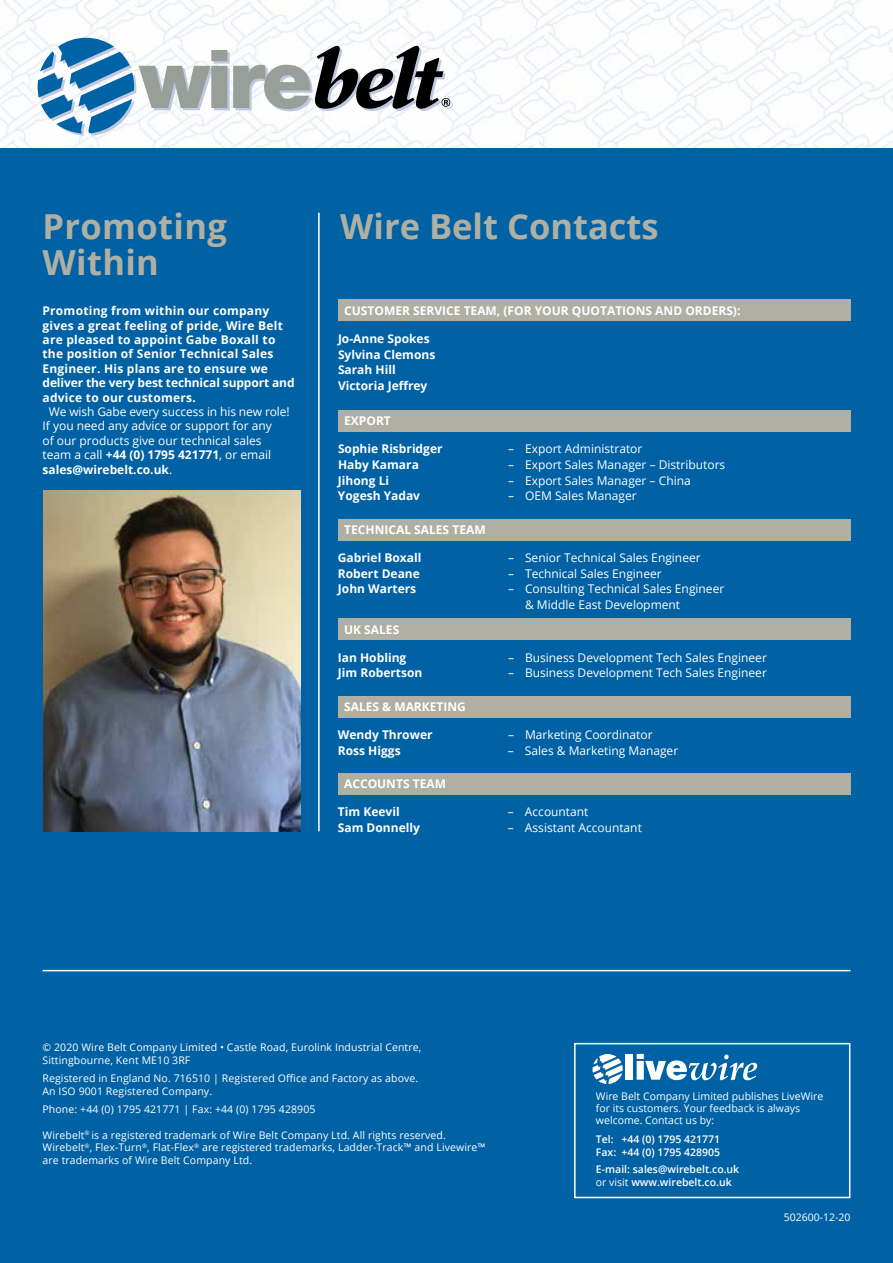
<style>
.page{position:relative;width:893px;height:1263px;background:#fff}
.page>*{position:absolute;margin:0;border:0;box-sizing:border-box;transform-origin:0 0}
.t1{font:700 34.5px/36px "Open Sans";letter-spacing:.005em;color:#afb0a3}
.t2{font:12px/14.4px "Open Sans";color:#fff}
.t3{font:700 12px/15.8px "Open Sans";color:#fff}
.t4{font:700 12px/14.4px "Open Sans";letter-spacing:.02em;color:#fff}
.t5{font:10.5px/12.6px "Open Sans";letter-spacing:.01em;color:#fff}
.t6{font:600 10.5px/13.2px "Open Sans";color:#fff}
.s1{font-weight:700}
.s2{font-weight:400}
</style>
<div class="page">
<img style="left:0;top:0;width:893px;height:149px">
<svg style="left:38px;top:38px;width:415px;height:98px"></svg>
<div style="left:0;top:149px;width:893px;height:1114px;background:#0061a4"></div>
<div style="left:574px;top:1043px;width:276px;height:155px;border:2px solid #fff"></div>
<svg style="left:592px;top:1054px;width:31px;height:30px"></svg>
<div style="left:626px;top:1054px;width:7px;height:26px;background:#fff"></div>
<svg style="left:637px;top:1054px;width:120px;height:26px"></svg>
<img style="left:44px;top:490px;width:257px;height:341px">
<hr style="left:318px;top:213px;width:2px;height:618px;background:#fff">
<div style="left:338px;top:410px;width:512px;height:21px;background:#afb0a3"></div>
<div style="left:338px;top:300px;width:512px;height:21px;background:#afb0a3"></div>
<div style="left:338px;top:519px;width:512px;height:21px;background:#afb0a3"></div>
<div style="left:338px;top:696px;width:512px;height:21px;background:#afb0a3"></div>
<div style="left:338px;top:773px;width:512px;height:22px;background:#afb0a3"></div>
<div style="left:338px;top:619px;width:512px;height:21px;background:#afb0a3"></div>
<hr style="left:43px;top:970px;width:807px;height:1px;background:#fff">
<h1 class="t1" style="left:43px;top:208px;width:186px">Promoting<br>Within</h1>
<p class="t4" style="left:43px;top:303px;width:254px">Promoting from within our company gives a great feeling of pride, Wire Belt are pleased to appoint Gabe Boxall to the position of Senior Technical Sales Engineer. His plans are to ensure we deliver the very best technical support and advice to our customers.</p>
<p class="t2" style="left:43px;top:404px;width:249px;text-indent:6px">We wish Gabe every success in his new role!<br>If you need any advice or support for any<br>of our products give our technical sales team a call <span class="s1">+44 (0) 1795 421771</span>, or email <span class="s1">sales@wirebelt.co.uk</span>.</p>
<h1 class="t1" style="left:340px;top:208px;width:320px">Wire Belt Contacts</h1>
<p class="t3" style="left:344px;top:303px;width:398px">CUSTOMER SERVICE TEAM, (FOR YOUR QUOTATIONS AND ORDERS):</p>
<p class="t3" style="left:338px;top:330px;width:99px">Jo-Anne Spokes<br>Sylvina Clemons<br>Sarah Hill<br>Victoria Jeffrey</p>
<p class="t3" style="left:344px;top:413px;width:48px">EXPORT</p>
<p class="t3" style="left:338px;top:441px;width:106px">Sophie Risbridger</p>
<p class="t2" style="left:508px;top:441px;width:136px">– Export Administrator</p>
<p class="t3" style="left:338px;top:456px;width:82px">Haby Kamara</p>
<p class="t2" style="left:508px;top:457px;width:219px">– Export Sales Manager – Distributors</p>
<p class="t3" style="left:338px;top:472px;width:53px">Jihong Li</p>
<p class="t2" style="left:508px;top:473px;width:184px">– Export Sales Manager – China</p>
<p class="t3" style="left:338px;top:488px;width:84px">Yogesh Yadav</p>
<p class="t2" style="left:508px;top:488px;width:130px">– OEM Sales Manager</p>
<p class="t3" style="left:344px;top:522px;width:143px">TECHNICAL SALES TEAM</p>
<p class="t3" style="left:338px;top:549px;width:85px">Gabriel Boxall</p>
<p class="t2" style="left:508px;top:550px;width:194px">– Senior Technical Sales Engineer</p>
<p class="t3" style="left:338px;top:565px;width:84px">Robert Deane</p>
<p class="t2" style="left:508px;top:566px;width:155px">– Technical Sales Engineer</p>
<p class="t3" style="left:338px;top:581px;width:80px">John Warters</p>
<p class="t2" style="left:525px;top:581px;width:201px;line-height:15.8px;text-indent:-17px">– Consulting Technical Sales Engineer &amp; Middle East Development</p>
<p class="t3" style="left:344px;top:621px;width:57px">UK SALES</p>
<p class="t3" style="left:338px;top:649px;width:70px">Ian Hobling</p>
<p class="t2" style="left:508px;top:650px;width:260px">– Business Development Tech Sales Engineer</p>
<p class="t3" style="left:338px;top:665px;width:86px">Jim Robertson</p>
<p class="t2" style="left:508px;top:665px;width:260px">– Business Development Tech Sales Engineer</p>
<p class="t3" style="left:344px;top:699px;width:123px">SALES &amp; MARKETING</p>
<p class="t3" style="left:338px;top:726px;width:96px">Wendy Thrower</p>
<p class="t2" style="left:508px;top:727px;width:146px">– Marketing Coordinator</p>
<p class="t3" style="left:338px;top:742px;width:64px">Ross Higgs</p>
<p class="t2" style="left:508px;top:743px;width:172px">– Sales &amp; Marketing Manager</p>
<p class="t3" style="left:344px;top:776px;width:103px">ACCOUNTS TEAM</p>
<p class="t3" style="left:338px;top:804px;width:63px">Tim Keevil</p>
<p class="t2" style="left:508px;top:804px;width:82px">– Accountant</p>
<p class="t3" style="left:338px;top:819px;width:84px">Sam Donnelly</p>
<p class="t2" style="left:508px;top:820px;width:135px">– Assistant Accountant</p>
<p class="t5" style="left:43px;top:1040px;width:380px">© 2020 Wire Belt Company Limited • Castle Road, Eurolink Industrial Centre,<br>Sittingbourne, Kent ME10 3RF</p>
<p class="t5" style="left:43px;top:1072px;width:377px">Registered in England No. 716510 | Registered Office and Factory as above.<br>An ISO 9001 Registered Company.</p>
<p class="t5" style="left:43px;top:1103px;width:274px">Phone: +44 (0) 1795 421771 | Fax: +44 (0) 1795 428905</p>
<p class="t5" style="left:43px;top:1128px;width:445px">Wirebelt<sup>®</sup> is a registered trademark of Wire Belt Company Ltd. All rights reserved.<br>Wirebelt<sup>®</sup>, Flex-Turn<sup>®</sup>, Flat-Flex<sup>®</sup> are registered trademarks, Ladder-Track™ and Livewire™ are trademarks of Wire Belt Company Ltd.</p>
<p class="t5" style="left:596px;top:1090px;width:229px;line-height:12px">Wire Belt Company Limited publishes LiveWire for its customers. Your feedback is always welcome. Contact us by:</p>
<p class="t6" style="left:596px;top:1132px;width:126px">Tel: +44 (0) 1795 421771<br>Fax: +44 (0) 1795 428905</p>
<p class="t6" style="left:596px;top:1162px;width:145px">E-mail: sales@wirebelt.co.uk <span class="s2">or visit</span> www.wirebelt.co.uk</p>
<p class="t5" style="left:784px;top:1210px;width:68px">502600-12-20</p>
</div>
